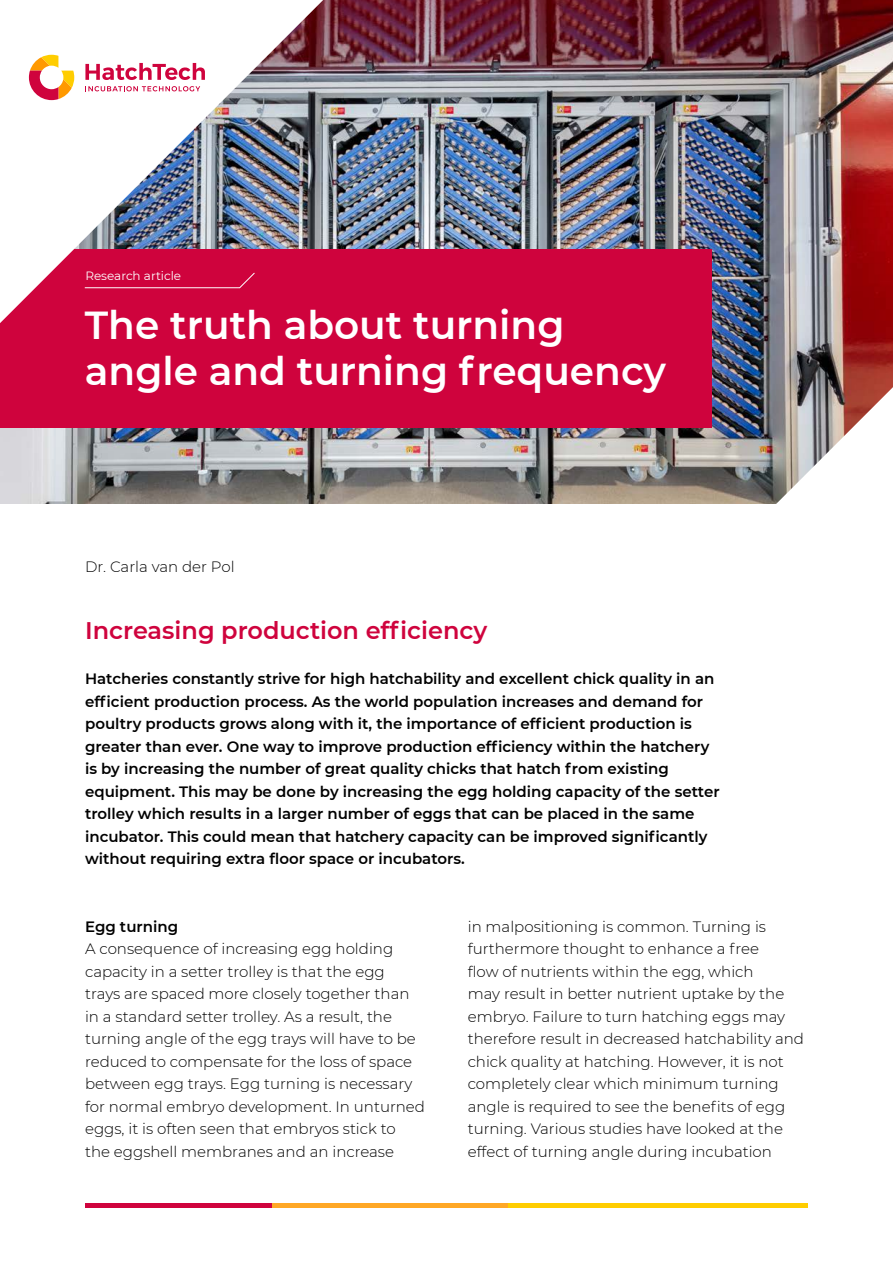
<style>
.page{position:relative;width:893px;height:1263px;background:#fff}
.page>*{position:absolute;margin:0;border:0;box-sizing:border-box;transform-origin:0 0}
.t1{font:600 39px/46.5px "Montserrat";color:#fff}
.t2{font:600 24px "Montserrat";color:#cf033d}
.t3{font:300 15px/22.5px "Montserrat";color:#000}
.t4{font:600 15px/22.5px "Montserrat";color:#000}
.t5{font:12px "Montserrat";color:#fff}
</style>
<div class="page">
<img style="left:0;top:0;width:893px;height:504px">
<div style="left:85px;top:1203px;width:188px;height:5px;background:#cf033d"></div>
<div style="left:273px;top:1203px;width:235px;height:5px;background:#ffa826"></div>
<div style="left:508px;top:1203px;width:300px;height:5px;background:#ffcd00"></div>
<svg style="left:760px;top:387px;width:133px;height:117px"></svg>
<div style="left:0;top:249px;width:711px;height:178px;background:#cf033d"></div>
<img style="left:0;top:0;width:323px;height:323px">
<svg style="left:29px;top:55px;width:45px;height:45px"></svg>
<svg style="left:85px;top:63px;width:120px;height:17px"></svg>
<svg style="left:85px;top:86px;width:115px;height:5px"></svg>
<svg style="left:84px;top:272px;width:171px;height:16px"></svg>
<p class="t5" style="left:85px;top:267px;width:97px">Research article</p>
<h1 class="t1" style="left:85px;top:300px;width:583px">The truth about turning angle and turning frequency</h1>
<p class="t3" style="left:85px;top:554px;width:151px">Dr. Carla van der Pol</p>
<h2 class="t2" style="left:85px;top:613px;width:404px">Increasing production efficiency</h2>
<p class="t4" style="left:85px;top:667px;width:636px">Hatcheries constantly strive for high hatchability and excellent chick quality in an efficient production process. As the world population increases and demand for poultry products grows along with it, the importance of efficient production is greater than ever. One way to improve production efficiency within the hatchery is by increasing the number of great quality chicks that hatch from existing equipment. This may be done by increasing the egg holding capacity of the setter trolley which results in a larger number of eggs that can be placed in the same incubator. This could mean that hatchery capacity can be improved significantly without requiring extra floor space or incubators.</p>
<p class="t4" style="left:85px;top:914px;width:95px">Egg turning</p>
<p class="t3" style="left:85px;top:937px;width:341px">A consequence of increasing egg holding capacity in a setter trolley is that the egg<br>trays are spaced more closely together than in a standard setter trolley. As a result, the turning angle of the egg trays will have to be reduced to compensate for the loss of space between egg trays. Egg turning is necessary for normal embryo development. In unturned eggs, it is often seen that embryos stick to<br>the eggshell membranes and an increase</p>
<p class="t3" style="left:468px;top:914px;width:338px">in malpositioning is common. Turning is furthermore thought to enhance a free<br>flow of nutrients within the egg, which<br>may result in better nutrient uptake by the embryo. Failure to turn hatching eggs may therefore result in decreased hatchability and chick quality at hatching. However, it is not completely clear which minimum turning angle is required to see the benefits of egg turning. Various studies have looked at the effect of turning angle during incubation</p>
</div>
